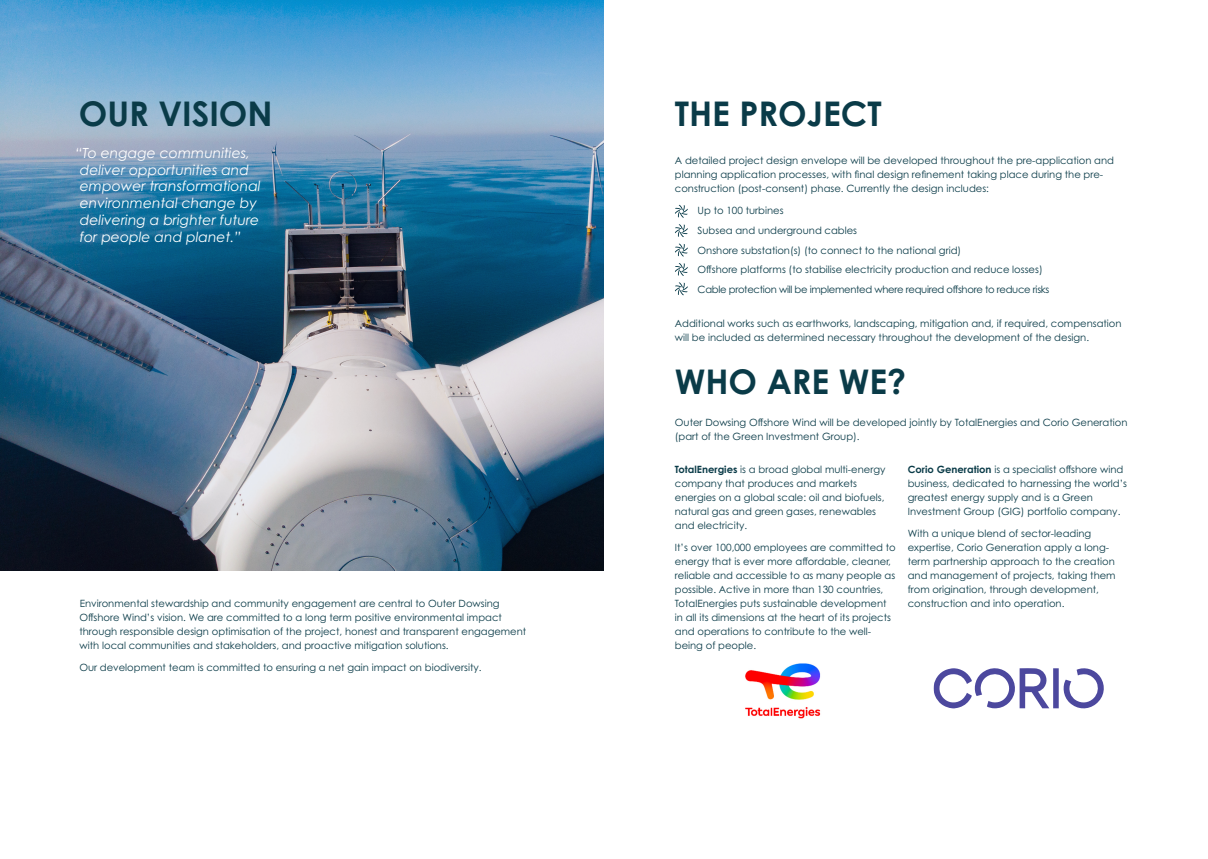
<style>
.page{position:relative;width:1208px;height:859px;background:#fff}
.page>*{position:absolute;margin:0;border:0;box-sizing:border-box;transform-origin:0 0}
.t1{font:700 34px "Century Gothic Pro";color:#0a3b48}
.t2{font:italic 14px/16.8px "Century Gothic Pro";color:#fff}
.t3{font:10px/14px "Century Gothic Pro";color:#0a3b48}
.t4{font:10px "Century Gothic Pro";letter-spacing:-.03em;color:#0a3b48}
.s1{color:#fff}
.s2{font-weight:700}
</style>
<div class="page">
<img style="left:0;top:0;width:604px;height:570px">
<img style="left:745px;top:663px;width:76px;height:56px">
<svg style="left:675px;top:205px;width:13px;height:13px"></svg>
<svg style="left:675px;top:224px;width:13px;height:13px"></svg>
<svg style="left:675px;top:244px;width:13px;height:12px"></svg>
<svg style="left:675px;top:263px;width:13px;height:13px"></svg>
<svg style="left:675px;top:282px;width:13px;height:13px"></svg>
<svg style="left:933px;top:668px;width:171px;height:41px"></svg>
<p class="t1" style="left:79px;top:92px;width:195px">OUR VISION</p>
<p class="t2" style="left:80px;top:144px;width:182px;text-indent:-4px">“To engage communities, deliver opportunities and empower transformational environmental change by delivering a brighter future for people and planet.”</p>
<p class="t3" style="left:79px;top:596px;width:448px">Environmental stewardship and community engagement are central to Outer Dowsing Offshore Wind’s vision. We are committed to a long term positive environmental impact through responsible design optimisation of the project, honest and transparent engagement with local communities and stakeholders, and proactive mitigation solutions.</p>
<p class="t3" style="left:79px;top:661px;width:404px">Our development team is committed to ensuring a net gain impact on biodiversity.</p>
<p class="t1" style="left:675px;top:92px;width:208px">THE PROJECT</p>
<p class="t3" style="left:675px;top:153px;width:440px">A detailed project design envelope will be developed throughout the pre-application and planning application processes, with final design refinement taking place during the pre&shy;construction (post-consent) phase. Currently the design includes:</p>
<p class="t3" style="left:675px;top:204px;width:110px"><span class="s1">•</span> Up to 100 turbines</p>
<p class="t3" style="left:675px;top:223px;width:184px"><span class="s1">•</span> Subsea and underground cables</p>
<p class="t3" style="left:675px;top:243px;width:288px"><span class="s1">•</span> Onshore substation(s) (to connect to the national grid)</p>
<p class="t3" style="left:675px;top:263px;width:369px"><span class="s1">•</span> Offshore platforms (to stabilise electricity production and reduce losses)</p>
<p class="t4" style="left:675px;top:283px;width:376px"><span class="s1">•</span> Cable protection will be implemented where required offshore to reduce risks</p>
<p class="t3" style="left:675px;top:316px;width:448px">Additional works such as earthworks, landscaping, mitigation and, if required, compensation will be included as determined necessary throughout the development of the design.</p>
<p class="t1" style="left:675px;top:360px;width:233px">WHO ARE WE?</p>
<p class="t3" style="left:675px;top:415px;width:454px">Outer Dowsing Offshore Wind will be developed jointly by TotalEnergies and Corio Generation (part of the Green Investment Group).</p>
<p class="t3" style="left:675px;top:462px;width:212px"><span class="s2">TotalEnergies</span> is a broad global multi-energy company that produces and markets energies on a global scale: oil and biofuels, natural gas and green gases, renewables and electricity.</p>
<p class="t3" style="left:675px;top:540px;width:222px">It’s over 100,000 employees are committed to energy that is ever more affordable, cleaner, reliable and accessible to as many people as possible. Active in more than 130 countries, TotalEnergies puts sustainable development in all its dimensions at the heart of its projects and operations to contribute to the well&shy;being of people.</p>
<p class="t3" style="left:907px;top:462px;width:221px"><span class="s2">Corio Generation</span> is a specialist offshore wind business, dedicated to harnessing the world’s greatest energy supply and is a Green Investment Group (GIG) portfolio company.</p>
<p class="t3" style="left:907px;top:526px;width:209px">With a unique blend of sector-leading expertise, Corio Generation apply a long&shy;term partnership approach to the creation and management of projects, taking them from origination, through development, construction and into operation.</p>
</div>
